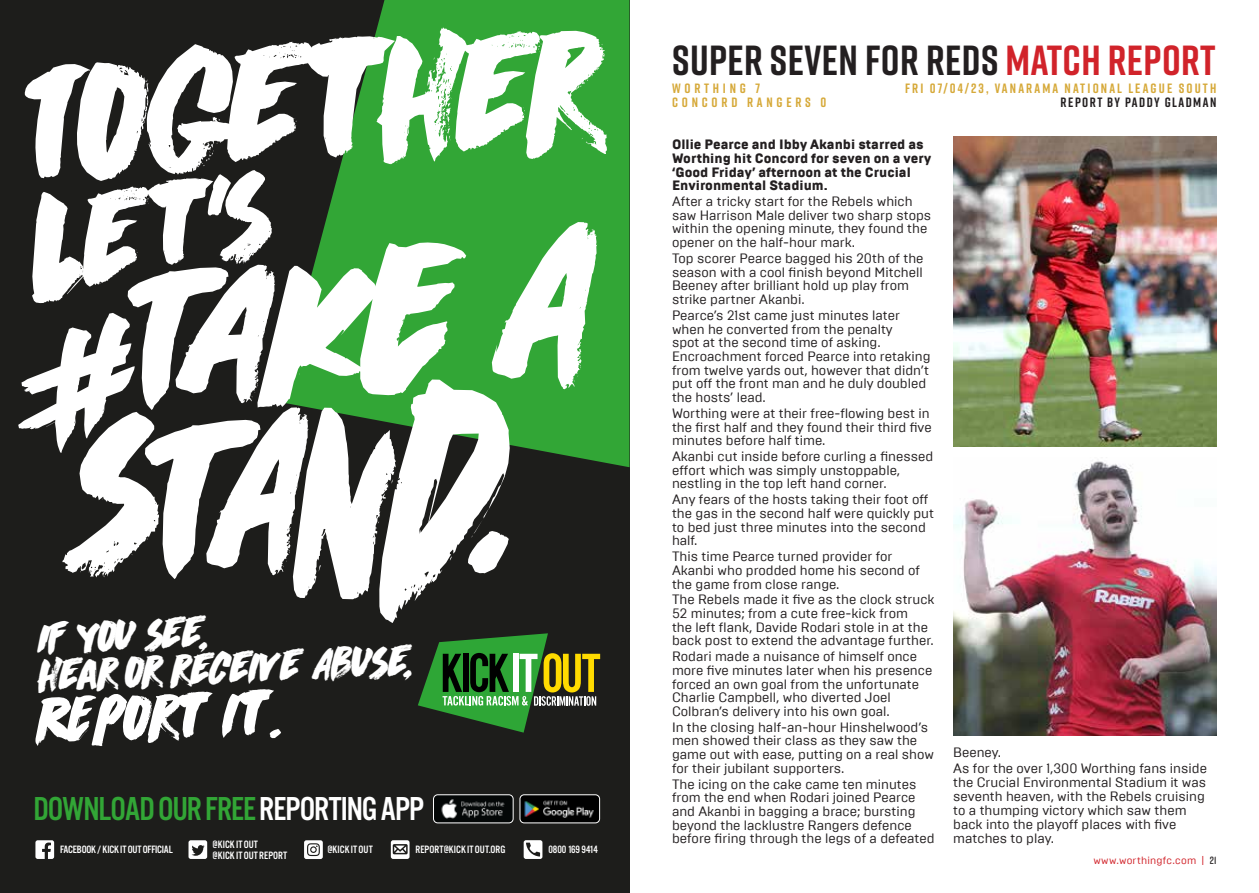
<style>
.page{position:relative;width:1259px;height:893px;background:#fff}
.page>*{position:absolute;margin:0;border:0;box-sizing:border-box;transform-origin:0 0}
.t1{font:57.9px "DK Dirrrty";color:#fff}
.t2{font:700 42px "Rift";letter-spacing:.01em;color:#231f20}
.t3{font:40.65px/36.3px "DK Dirrrty";color:#fff}
.t4{font:34.5px "Alternate Got No 3 D";letter-spacing:-.025em;color:#32a636}
.t5{font:13.5px/13.6px "Brutal Type W00";color:#231f20}
.t6{font:900 13.5px/13.6px "Brutal Type W00";color:#231f20}
.t7{font:700 13.5px "Rift";letter-spacing:.16em;color:#d6a939}
.t8{font:700 13.5px/13.5px "Rift";letter-spacing:.28em;color:#d6a939}
.t9{font:700 13.5px "Rift";letter-spacing:.11em;color:#231f20}
.t10{font:11.1px/11.2px "Alternate Got No 3 D";letter-spacing:-.005em;color:#fff}
.t11{font:10.5px "Brutal Type W00";letter-spacing:.02em;color:#d1232a}
.s1{color:#fff}
.s2{color:#d1232a}
.s3{font-family:"Rift";font-weight:600;color:#231f20}
</style>
<div class="page">
<img style="left:953px;top:136px;width:263px;height:310px">
<img style="left:953px;top:461px;width:263px;height:275px">
<div style="left:0;top:0;width:629px;height:893px;background:#1d1d1b"></div>
<div style="left:377px;top:0;width:252px;height:467px;background:#32a636"></div>
<svg style="left:18px;top:27px;width:589px;height:596px"></svg>
<svg style="left:418px;top:633px;width:182px;height:100px"></svg>
<svg style="left:35px;top:840px;width:19px;height:19px"></svg>
<svg style="left:304px;top:840px;width:19px;height:19px"></svg>
<svg style="left:188px;top:840px;width:19px;height:19px"></svg>
<svg style="left:391px;top:840px;width:18px;height:19px"></svg>
<svg style="left:523px;top:840px;width:19px;height:19px"></svg>
<div style="left:520px;top:795px;width:79px;height:28px;background:#000;border-radius:4px"></div>
<div style="left:520px;top:794px;width:80px;height:29px;border:1px solid #fff;border-radius:4px"></div>
<img style="left:524px;top:800px;width:70px;height:18px">
<div style="left:433px;top:795px;width:80px;height:28px;background:#040707;border-radius:4px"></div>
<div style="left:433px;top:794px;width:80px;height:29px;border:1px solid #fff;border-radius:4px"></div>
<img style="left:442px;top:799px;width:62px;height:19px">
<h3 class="t3" style="left:34px;top:620px;width:378px;rotate:-2deg">If you see,<br>hear or receive Abuse,</h3>
<h1 class="t1" style="left:32px;top:681px;width:250px;rotate:-2deg">REPort it.</h1>
<h3 class="t4" style="left:34px;top:791px;width:392px">DOWNLOAD OUR FREE <span class="s1">REPORTING APP</span></h3>
<p class="t10" style="left:213px;top:839px;width:76px">@KICK IT OUT<br>@KICK IT OUT REPORT</p>
<p class="t10" style="left:415px;top:844px;width:91px">REPORT@KICK IT OUT.ORG</p>
<p class="t10" style="left:548px;top:844px;width:51px">0800 169 9414</p>
<p class="t10" style="left:60px;top:844px;width:114px">FACEBOOK / KICK IT OUT OFFICIAL</p>
<p class="t10" style="left:327px;top:844px;width:47px">@KICK IT OUT</p>
<h2 class="t2" style="left:672px;top:31px;width:545px">SUPER SEVEN FOR REDS <span class="s2">MATCH REPORT</span></h2>
<p class="t8" style="left:672px;top:82px;width:156px">WORTHING 7<br>CONCORD RANGERS 0</p>
<p class="t7" style="left:905px;top:79px;width:313px">FRI 07/04/23, VANARAMA NATIONAL LEAGUE SOUTH</p>
<p class="t9" style="left:1060px;top:92px;width:157px">REPORT BY PADDY GLADMAN</p>
<p class="t6" style="left:672px;top:138px;width:261px">Ollie Pearce and Ibby Akanbi starred as Worthing hit Concord for seven on a very ‘Good Friday’ afternoon at the Crucial Environmental Stadium.</p>
<p class="t5" style="left:672px;top:194px;width:261px">After a tricky start for the Rebels which saw Harrison Male deliver two sharp stops within the opening minute, they found the opener on the half-hour mark.</p>
<p class="t5" style="left:672px;top:251px;width:253px">Top scorer Pearce bagged his 20th of the season with a cool finish beyond Mitchell Beeney after brilliant hold up play from strike partner Akanbi.</p>
<p class="t5" style="left:672px;top:308px;width:260px">Pearce’s 21st came just minutes later when he converted from the penalty<br>spot at the second time of asking.<br>Encroachment forced Pearce into retaking from twelve yards out, however that didn’t put off the front man and he duly doubled the hosts’ lead.</p>
<p class="t5" style="left:672px;top:406px;width:261px">Worthing were at their free-flowing best in the first half and they found their third five minutes before half time.</p>
<p class="t5" style="left:672px;top:449px;width:263px">Akanbi cut inside before curling a finessed effort which was simply unstoppable, nestling in the top left hand corner.</p>
<p class="t5" style="left:672px;top:493px;width:263px">Any fears of the hosts taking their foot off the gas in the second half were quickly put to bed just three minutes into the second half.</p>
<p class="t5" style="left:672px;top:550px;width:249px">This time Pearce turned provider for<br>Akanbi who prodded home his second of the game from close range.</p>
<p class="t5" style="left:672px;top:593px;width:264px">The Rebels made it five as the clock struck 52 minutes; from a cute free-kick from<br>the left flank, Davide Rodari stole in at the back post to extend the advantage further.</p>
<p class="t5" style="left:672px;top:650px;width:262px">Rodari made a nuisance of himself once more five minutes later when his presence forced an own goal from the unfortunate Charlie Campbell, who diverted Joel Colbran’s delivery into his own goal.</p>
<p class="t5" style="left:672px;top:720px;width:263px">In the closing half-an-hour Hinshelwood’s men showed their class as they saw the game out with ease, putting on a real show for their jubilant supporters.</p>
<p class="t5" style="left:672px;top:777px;width:264px">The icing on the cake came ten minutes from the end when Rodari joined Pearce and Akanbi in bagging a brace; bursting beyond the lacklustre Rangers defence before firing through the legs of a defeated</p>
<p class="t5" style="left:953px;top:744px;width:255px;line-height:16.2px">Beeney.<br>As for the over 1,300 Worthing fans inside</p>
<p class="t5" style="left:953px;top:775px;width:255px;line-height:14.1px">the Crucial Environmental Stadium it was seventh heaven, with the Rebels cruising to a thumping victory which saw them back into the playoff places with five matches to play.</p>
<p class="t11" style="left:1093px;top:854px;width:125px">www.worthingfc.com | <span class="s3">21</span></p>
</div>
